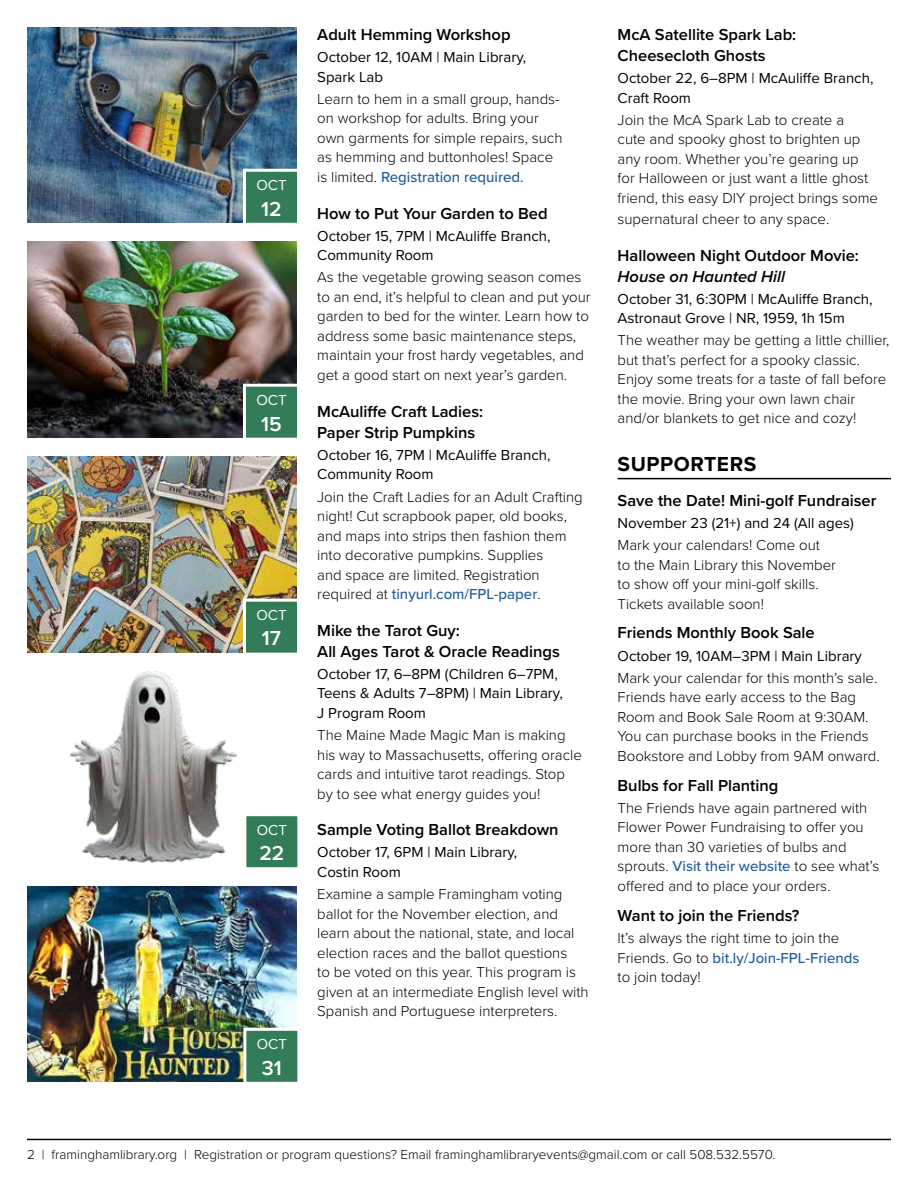
<style>
.page{position:relative;width:918px;height:1188px;background:#fff}
.page>*{position:absolute;margin:0;border:0;box-sizing:border-box;transform-origin:0 0}
.t1{font:600 21px "Proxima Nova";color:#fff}
.t2{font:700 21px "Proxima Nova";letter-spacing:.025em;color:#000}
.t3{font:600 16.5px/21px "Proxima Nova";color:#000}
.t4{font:italic 600 16.5px "Proxima Nova";color:#000}
.t5{font:300 15px/19.5px "Proxima Nova";color:#000}
.t6{font:15px/19.5px "Proxima Nova";color:#000}
.t7{font:15px "Proxima Nova";color:#fff}
.t8{font:300 13.5px "Proxima Nova";color:#000}
.s1{font-weight:500;color:#215e9e}
</style>
<div class="page">
<img style="left:27px;top:457px;width:270px;height:196px">
<div style="left:244px;top:600px;width:55px;height:54px;background:#327c57"></div>
<div style="left:243px;top:599px;width:57px;height:57px;border:3px solid #fff"></div>
<img style="left:70px;top:672px;width:167px;height:191px">
<div style="left:245px;top:815px;width:54px;height:54px;background:#327c57"></div>
<div style="left:243px;top:813px;width:57px;height:57px;border:3px solid #fff"></div>
<img style="left:27px;top:27px;width:270px;height:196px">
<div style="left:244px;top:170px;width:54px;height:54px;background:#327c57"></div>
<div style="left:243px;top:169px;width:57px;height:57px;border:3px solid #fff"></div>
<img style="left:27px;top:242px;width:270px;height:196px">
<div style="left:244px;top:385px;width:54px;height:54px;background:#327c57"></div>
<div style="left:243px;top:384px;width:57px;height:57px;border:3px solid #fff"></div>
<img style="left:27px;top:886px;width:270px;height:195px">
<div style="left:245px;top:1029px;width:54px;height:54px;background:#327c57"></div>
<div style="left:243px;top:1028px;width:57px;height:57px;border:3px solid #fff"></div>
<hr style="left:27px;top:1139px;width:864px;height:1px;background:#000">
<hr style="left:618px;top:478px;width:273px;height:1px;background:#000">
<p class="t7" style="left:256px;top:174px;width:32px">OCT</p>
<h1 class="t1" style="left:261px;top:193px;width:22px">12</h1>
<p class="t7" style="left:256px;top:389px;width:32px">OCT</p>
<h1 class="t1" style="left:261px;top:408px;width:22px">15</h1>
<p class="t7" style="left:256px;top:604px;width:32px">OCT</p>
<h1 class="t1" style="left:262px;top:623px;width:21px">17</h1>
<p class="t7" style="left:257px;top:819px;width:32px">OCT</p>
<h1 class="t1" style="left:259px;top:837px;width:26px">22</h1>
<p class="t7" style="left:257px;top:1033px;width:32px">OCT</p>
<h1 class="t1" style="left:262px;top:1052px;width:22px">31</h1>
<p class="t3" style="left:317px;top:24px;width:195px">Adult Hemming Workshop</p>
<p class="t6" style="left:317px;top:47px;width:211px">October 12, 10AM | Main Library,<br>Spark Lab</p>
<p class="t5" style="left:317px;top:88px;width:247px">Learn to hem in a small group, hands&shy;on workshop for adults. Bring your own garments for simple repairs, such as hemming and buttonholes! Space is limited. <span class="s1">Registration required.</span></p>
<p class="t3" style="left:317px;top:202px;width:232px">How to Put Your Garden to Bed</p>
<p class="t6" style="left:317px;top:225px;width:235px">October 15, 7PM | McAuliffe Branch,<br>Community Room</p>
<p class="t5" style="left:317px;top:267px;width:275px">As the vegetable growing season comes to an end, it’s helpful to clean and put your garden to bed for the winter. Learn how to address some basic maintenance steps, maintain your frost hardy vegetables, and get a good start on next year’s garden.</p>
<p class="t3" style="left:317px;top:400px;width:167px">McAuliffe Craft Ladies:<br>Paper Strip Pumpkins</p>
<p class="t6" style="left:317px;top:444px;width:235px">October 16, 7PM | McAuliffe Branch,<br>Community Room</p>
<p class="t5" style="left:317px;top:486px;width:267px">Join the Craft Ladies for an Adult Crafting night! Cut scrapbook paper, old books, and maps into strips then fashion them into decorative pumpkins. Supplies<br>and space are limited. Registration required at <span class="s1">tinyurl.com/FPL-paper</span>.</p>
<p class="t3" style="left:317px;top:619px;width:244px">Mike the Tarot Guy:<br>All Ages Tarot &amp; Oracle Readings</p>
<p class="t6" style="left:317px;top:664px;width:247px">October 17, 6–8PM (Children 6–7PM,<br>Teens &amp; Adults 7–8PM) | Main Library,<br>J Program Room</p>
<p class="t5" style="left:317px;top:725px;width:266px">The Maine Made Magic Man is making his way to Massachusetts, offering oracle cards and intuitive tarot readings. Stop by to see what energy guides you!</p>
<p class="t3" style="left:317px;top:819px;width:243px">Sample Voting Ballot Breakdown</p>
<p class="t6" style="left:317px;top:842px;width:202px">October 17, 6PM | Main Library,<br>Costin Room</p>
<p class="t5" style="left:317px;top:884px;width:273px">Examine a sample Framingham voting ballot for the November election, and learn about the national, state, and local election races and the ballot questions<br>to be voted on this year. This program is given at an intermediate English level with Spanish and Portuguese interpreters.</p>
<p class="t3" style="left:618px;top:24px;width:180px">McA Satellite Spark Lab:<br>Cheesecloth Ghosts</p>
<p class="t6" style="left:618px;top:68px;width:257px">October 22, 6–8PM | McAuliffe Branch,<br>Craft Room</p>
<p class="t5" style="left:618px;top:109px;width:262px">Join the McA Spark Lab to create a<br>cute and spooky ghost to brighten up any room. Whether you’re gearing up for Halloween or just want a little ghost friend, this easy DIY project brings some</p>
<p class="t5" style="left:618px;top:208px;width:213px">supernatural cheer to any space.</p>
<p class="t3" style="left:618px;top:244px;width:243px">Halloween Night Outdoor Movie:</p>
<p class="t4" style="left:618px;top:264px;width:169px">House on Haunted Hill</p>
<p class="t6" style="left:618px;top:288px;width:257px">October 31, 6:30PM | McAuliffe Branch,<br>Astronaut Grove | NR, 1959, 1h 15m</p>
<p class="t5" style="left:618px;top:330px;width:273px">The weather may be getting a little chillier, but that’s perfect for a spooky classic.<br>Enjoy some treats for a taste of fall before the movie. Bring your own lawn chair and/or blankets to get nice and cozy!</p>
<h1 class="t2" style="left:618px;top:448px;width:140px">SUPPORTERS</h1>
<p class="t3" style="left:618px;top:489px;width:260px">Save the Date! Mini-golf Fundraiser</p>
<p class="t6" style="left:618px;top:512px;width:238px">November 23 (21+) and 24 (All ages)</p>
<p class="t5" style="left:618px;top:534px;width:220px">Mark your calendars! Come out to the Main Library this November to show off your mini-golf skills.<br>Tickets available soon!</p>
<p class="t3" style="left:618px;top:622px;width:199px">Friends Monthly Book Sale</p>
<p class="t6" style="left:618px;top:645px;width:246px">October 19, 10AM–3PM | Main Library</p>
<p class="t5" style="left:618px;top:667px;width:264px">Mark your calendar for this month’s sale.<br>Friends have early access to the Bag Room and Book Sale Room at 9:30AM.<br>You can purchase books in the Friends Bookstore and Lobby from 9AM onward.</p>
<p class="t3" style="left:618px;top:774px;width:162px">Bulbs for Fall Planting</p>
<p class="t5" style="left:618px;top:797px;width:263px">The Friends have again partnered with Flower Power Fundraising to offer you more than 30 varieties of bulbs and sprouts. <span class="s1">Visit their website</span> to see what’s offered and to place your orders.</p>
<p class="t3" style="left:618px;top:904px;width:183px">Want to join the Friends?</p>
<p class="t5" style="left:618px;top:927px;width:243px">It’s always the right time to join the<br>Friends. Go to <span class="s1">bit.ly/Join-FPL-Friends </span>to join today!</p>
<p class="t8" style="left:27px;top:1145px;width:750px">2 | framinghamlibrary.org | Registration or program questions? Email framinghamlibraryevents@gmail.com or call 508.532.5570.</p>
</div>
